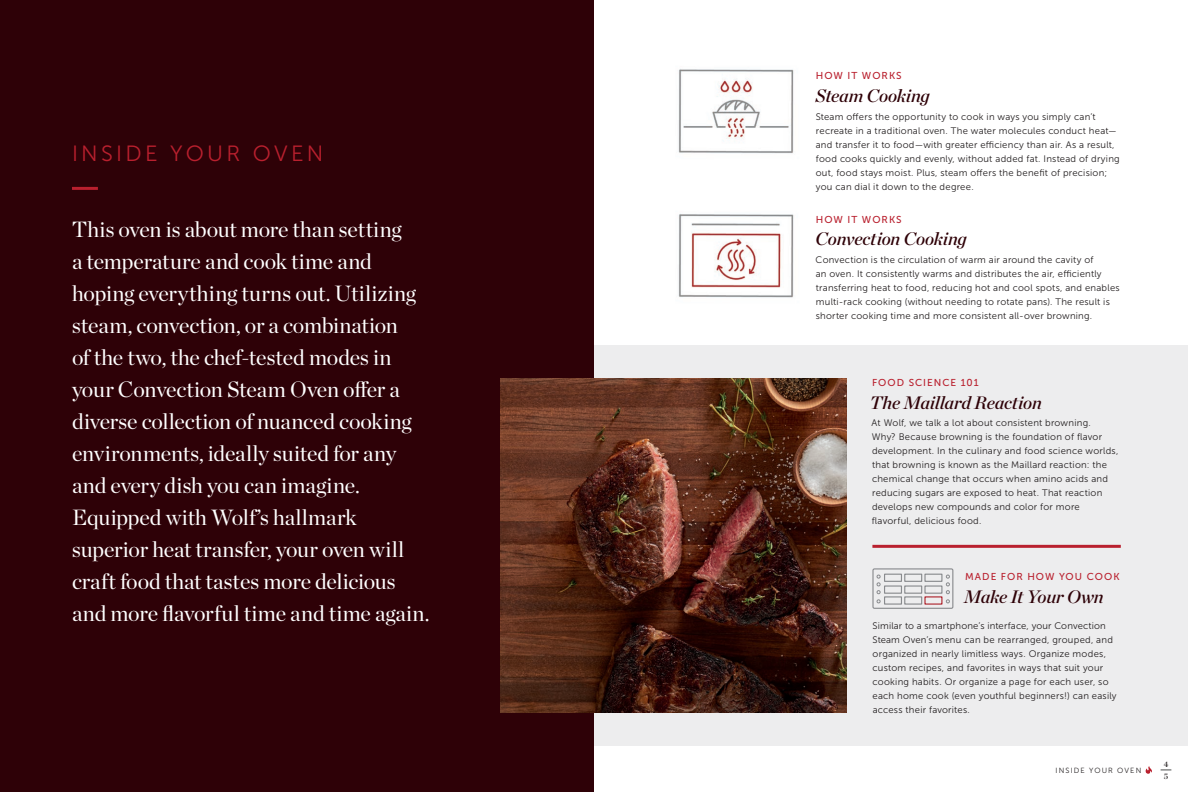
<style>
.page{position:relative;width:1188px;height:792px;background:#fff}
.page>*{position:absolute;margin:0;border:0;box-sizing:border-box;transform-origin:0 0}
.t1{font:22px/32px "Chronicle Display";letter-spacing:-.005em;color:#fff}
.t2{font:22px "Museo Sans 300";letter-spacing:.15em;color:#b9202e}
.t3{font:italic 18px "Chronicle Display Semi";letter-spacing:-.01em;color:#2e0107}
.t4{font:10px "Museo Sans 500";letter-spacing:.105em;color:#b9202e}
.t5{font:9.5px/14px "Museo Sans 300";letter-spacing:.025em;color:#231f20}
.t6{font:8px/12px "Chronicle Display Semi";color:#231f20}
.t7{font:7.5px "Museo Sans 300";letter-spacing:.15em;color:#231f20}
</style>
<div class="page">
<div style="left:575px;top:345px;width:613px;height:401px;background:#ededee"></div>
<div style="left:0;top:0;width:594px;height:792px;background:#2e0107"></div>
<hr style="left:72px;top:187px;width:26px;height:3px;background:#b9202e">
<img style="left:678px;top:214px;width:116px;height:84px">
<img style="left:678px;top:69px;width:116px;height:85px">
<img style="left:500px;top:379px;width:347px;height:334px">
<div style="left:872px;top:568px;width:81px;height:41px;border:1px solid #898b8e"></div>
<div style="left:884px;top:585px;width:18px;height:9px;border:1px solid #898b8e"></div>
<div style="left:884px;top:574px;width:18px;height:8px;border:1px solid #898b8e"></div>
<div style="left:884px;top:596px;width:18px;height:9px;border:1px solid #898b8e"></div>
<div style="left:904px;top:585px;width:18px;height:9px;border:1px solid #898b8e"></div>
<div style="left:904px;top:574px;width:18px;height:8px;border:1px solid #898b8e"></div>
<div style="left:904px;top:596px;width:18px;height:9px;border:1px solid #898b8e"></div>
<div style="left:924px;top:585px;width:18px;height:9px;border:1px solid #898b8e"></div>
<div style="left:924px;top:574px;width:18px;height:8px;border:1px solid #898b8e"></div>
<svg style="left:877px;top:575px;width:4px;height:28px"></svg>
<svg style="left:946px;top:575px;width:4px;height:28px"></svg>
<hr style="left:872px;top:545px;width:249px;height:3px;background:#b9202e">
<svg style="left:1145px;top:766px;width:7px;height:8px"></svg>
<h1 class="t2" style="left:72px;top:141px;width:253px">INSIDE YOUR OVEN</h1>
<p class="t1" style="left:72px;top:211px;width:359px">This oven is about more than setting<br>a temperature and cook time and hoping everything turns out. Utilizing steam, convection, or a combination<br>of the two, the chef-tested modes in your Convection Steam Oven offer a diverse collection of nuanced cooking environments, ideally suited for any and every dish you can imagine.<br>Equipped with Wolf’s hallmark superior heat transfer, your oven will craft food that tastes more delicious and more flavorful time and time again.</p>
<p class="t4" style="left:816px;top:71px;width:87px">HOW IT WORKS</p>
<h2 class="t3" style="left:815px;top:81px;width:116px">Steam Cooking</h2>
<p class="t5" style="left:816px;top:109px;width:306px">Steam offers the opportunity to cook in ways you simply can’t recreate in a traditional oven. The water molecules conduct heat— and transfer it to food—with greater efficiency than air. As a result, food cooks quickly and evenly, without added fat. Instead of drying out, food stays moist. Plus, steam offers the benefit of precision; you can dial it down to the degree.</p>
<p class="t4" style="left:816px;top:214px;width:87px">HOW IT WORKS</p>
<h2 class="t3" style="left:815px;top:224px;width:153px">Convection Cooking</h2>
<p class="t5" style="left:816px;top:252px;width:306px">Convection is the circulation of warm air around the cavity of<br>an oven. It consistently warms and distributes the air, efficiently transferring heat to food, reducing hot and cool spots, and enables multi-rack cooking (without needing to rotate pans). The result is shorter cooking time and more consistent all-over browning.</p>
<p class="t4" style="left:872px;top:377px;width:108px">FOOD SCIENCE 101</p>
<h2 class="t3" style="left:870px;top:388px;width:174px">The Maillard Reaction</h2>
<p class="t5" style="left:872px;top:416px;width:248px">At Wolf, we talk a lot about consistent browning.<br>Why? Because browning is the foundation of flavor development. In the culinary and food science worlds, that browning is known as the Maillard reaction: the chemical change that occurs when amino acids and reducing sugars are exposed to heat. That reaction develops new compounds and color for more flavorful, delicious food.</p>
<p class="t4" style="left:965px;top:571px;width:156px">MADE FOR HOW YOU COOK</p>
<h2 class="t3" style="left:964px;top:582px;width:141px">Make It Your Own</h2>
<p class="t5" style="left:873px;top:618px;width:246px">Similar to a smartphone’s interface, your Convection Steam Oven’s menu can be rearranged, grouped, and organized in nearly limitless ways. Organize modes, custom recipes, and favorites in ways that suit your cooking habits. Or organize a page for each user, so each home cook (even youthful beginners!) can easily access their favorites.</p>
<p class="t7" style="left:1056px;top:766px;width:87px">INSIDE YOUR OVEN</p>
<p class="t6" style="left:1164px;top:758px;width:6px">4<br>5</p>
</div>
